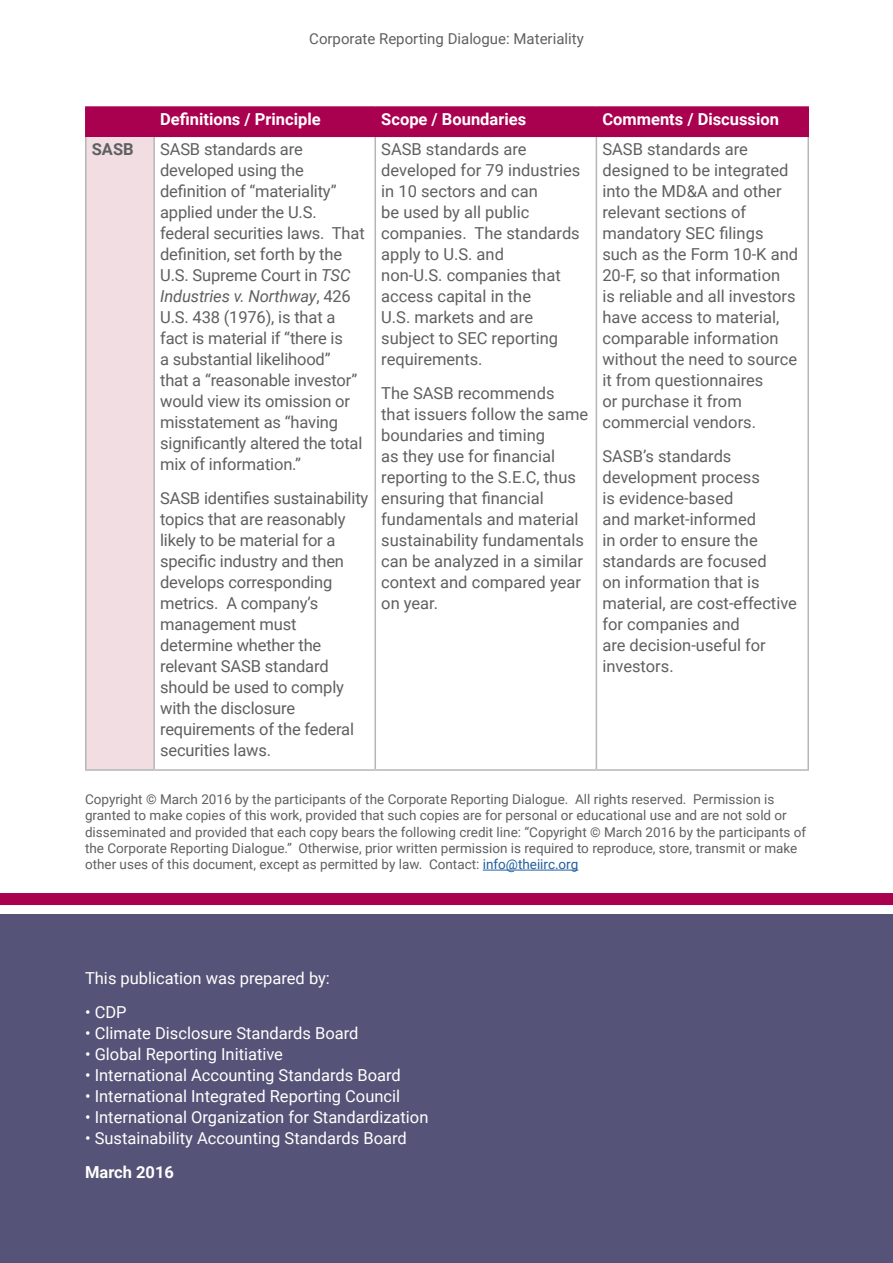
<style>
.page{position:relative;width:893px;height:1263px;background:#fff}
.page>*{position:absolute;margin:0;border:0;box-sizing:border-box;transform-origin:0 0}
.t1{font:16.5px/21px "Roboto";color:#5f6062}
.t2{font:16.5px "Roboto";color:#fff}
.t3{font:700 16.5px "Roboto";color:#fff}
.t4{font:700 16.5px "Roboto";color:#5f6062}
.t5{font:15px "Roboto";color:#5f6062}
.t6{font:13.5px/16.2px "Roboto";color:#5f6062}
.s1{font-style:italic}
.s2{color:#205e9e}
</style>
<div class="page">
<div style="left:86px;top:137px;width:68px;height:633px;background:#f2dde2"></div>
<hr style="left:85px;top:137px;width:2px;height:632px;background:#b4b6b7">
<hr style="left:153px;top:137px;width:2px;height:632px;background:#b4b6b7">
<hr style="left:374px;top:137px;width:2px;height:632px;background:#b4b6b7">
<hr style="left:596px;top:137px;width:1px;height:632px;background:#b4b6b7">
<hr style="left:807px;top:137px;width:2px;height:632px;background:#b4b6b7">
<hr style="left:85px;top:769px;width:69px;height:2px;background:#b4b6b7">
<hr style="left:154px;top:769px;width:221px;height:2px;background:#b4b6b7">
<hr style="left:375px;top:769px;width:221px;height:2px;background:#b4b6b7">
<hr style="left:596px;top:769px;width:213px;height:2px;background:#b4b6b7">
<hr style="left:85px;top:108px;width:2px;height:29px;background:#aa0050">
<hr style="left:85px;top:106px;width:69px;height:2px;background:#aa0050">
<hr style="left:154px;top:106px;width:221px;height:2px;background:#aa0050">
<hr style="left:375px;top:106px;width:221px;height:2px;background:#aa0050">
<div style="left:87px;top:108px;width:720px;height:29px;background:#aa0050"></div>
<hr style="left:596px;top:106px;width:213px;height:2px;background:#aa0050">
<hr style="left:807px;top:108px;width:2px;height:29px;background:#aa0050">
<div style="left:0;top:914px;width:893px;height:349px;background:#555377"></div>
<div style="left:0;top:893px;width:893px;height:12px;background:#aa0050"></div>
<hr style="left:483px;top:870px;width:95px;height:1px;background:#205e9e">
<p class="t5" style="left:309px;top:28px;width:276px">Corporate Reporting Dialogue: Materiality</p>
<p class="t3" style="left:160px;top:108px;width:162px">Definitions / Principle</p>
<p class="t3" style="left:381px;top:108px;width:146px">Scope / Boundaries</p>
<p class="t3" style="left:602px;top:108px;width:178px">Comments / Discussion</p>
<p class="t4" style="left:92px;top:137px;width:43px">SASB</p>
<p class="t1" style="left:160px;top:138px;width:206px">SASB standards are developed using the definition of “materiality” applied under the U.S. federal securities laws. That definition, set forth by the<br>U.S. Supreme Court in <span class="s1">TSC<br>Industries v. Northway</span>, 426<br>U.S. 438 (1976), is that a fact is material if “there is<br>a substantial likelihood”<br>that a “reasonable investor” would view its omission or misstatement as “having significantly altered the total mix of information.”</p>
<p class="t1" style="left:160px;top:487px;width:210px">SASB identifies sustainability topics that are reasonably likely to be material for a specific industry and then develops corresponding metrics. A company’s management must determine whether the relevant SASB standard should be used to comply with the disclosure requirements of the federal securities laws.</p>
<p class="t1" style="left:381px;top:138px;width:201px">SASB standards are developed for 79 industries in 10 sectors and can<br>be used by all public companies. The standards apply to U.S. and<br>non‑U.S. companies that access capital in the<br>U.S. markets and are subject to SEC reporting requirements.</p>
<p class="t1" style="left:381px;top:382px;width:209px">The SASB recommends<br>that issuers follow the same boundaries and timing<br>as they use for financial reporting to the S.E.C, thus ensuring that financial fundamentals and material sustainability fundamentals can be analyzed in a similar context and compared year on year.</p>
<p class="t1" style="left:602px;top:138px;width:197px">SASB standards are designed to be integrated into the MD&amp;A and other relevant sections of mandatory SEC filings such as the Form 10-K and<br>20-F, so that information<br>is reliable and all investors have access to material, comparable information without the need to source it from questionnaires<br>or purchase it from commercial vendors.</p>
<p class="t1" style="left:602px;top:445px;width:196px">SASB’s standards development process<br>is evidence-based<br>and market-informed<br>in order to ensure the standards are focused<br>on information that is material, are cost‑effective for companies and<br>are decision-useful for investors.</p>
<p class="t6" style="left:85px;top:791px;width:723px">Copyright © March 2016 by the participants of the Corporate Reporting Dialogue. All rights reserved. Permission is granted to make copies of this work, provided that such copies are for personal or educational use and are not sold or disseminated and provided that each copy bears the following credit line: “Copyright © March 2016 by the participants of the Corporate Reporting Dialogue.” Otherwise, prior written permission is required to reproduce, store, transmit or make other uses of this document, except as permitted by law. Contact: <span class="s2">info@theiirc.org</span></p>
<p class="t2" style="left:85px;top:967px;width:246px">This publication was prepared by:</p>
<p class="t2" style="left:85px;top:1001px;width:43px">• CDP</p>
<p class="t2" style="left:85px;top:1022px;width:275px">• Climate Disclosure Standards Board</p>
<p class="t2" style="left:85px;top:1043px;width:200px">• Global Reporting Initiative</p>
<p class="t2" style="left:85px;top:1064px;width:317px">• International Accounting Standards Board</p>
<p class="t2" style="left:85px;top:1085px;width:317px">• International Integrated Reporting Council</p>
<p class="t2" style="left:85px;top:1106px;width:345px">• International Organization for Standardization</p>
<p class="t2" style="left:85px;top:1127px;width:323px">• Sustainability Accounting Standards Board</p>
<p class="t3" style="left:85px;top:1160px;width:90px">March 2016</p>
</div>
